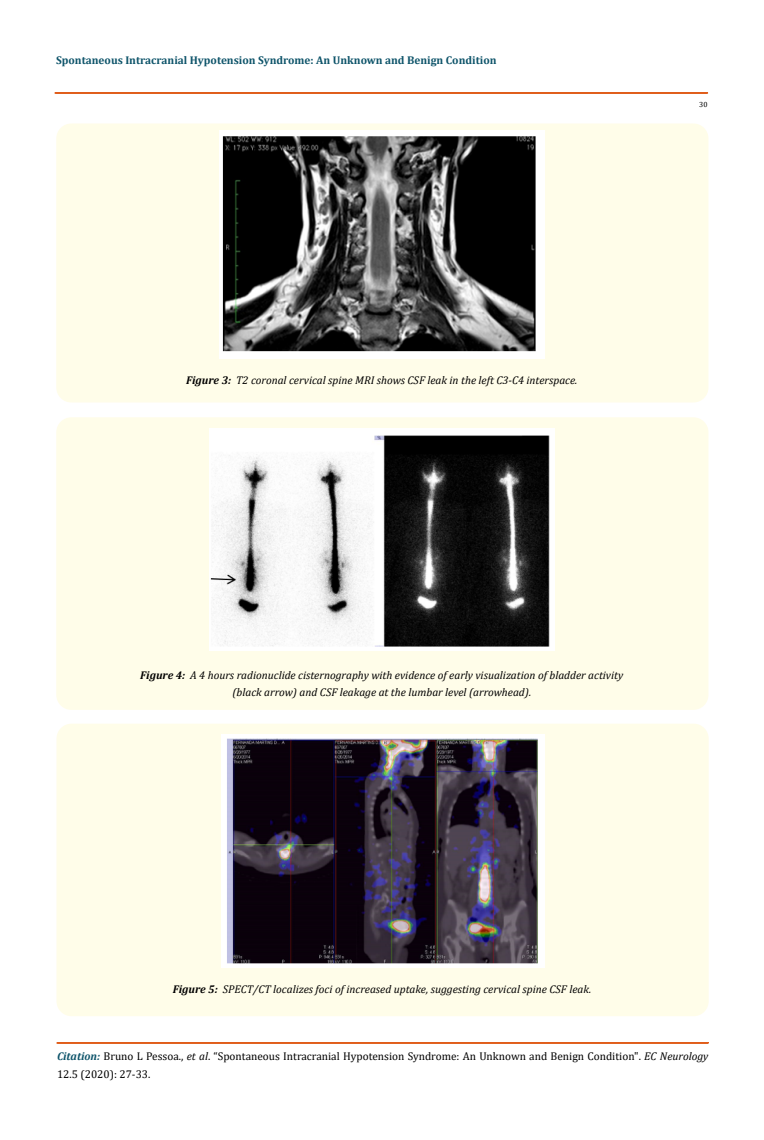
<style>
.page{position:relative;width:764px;height:1140px;background:#fff}
.page>*{position:absolute;margin:0;border:0;box-sizing:border-box;transform-origin:0 0}
.t1{font:italic 11.25px/17.5px "Cambria";color:#000;text-align:center}
.t2{font:11.25px/17.5px "Cambria";color:#000}
.t3{font:700 11.25px "Cambria";color:#0e546a}
.t4{font:7.5px "Cambria";color:#000}
.s1{font-weight:700}
.s2{font-weight:700;font-style:italic;color:#0e546a}
.s3{font-style:italic}
</style>
<div class="page">
<div style="left:55px;top:93px;width:653px;height:1px;border:1px solid #e05d1a"></div>
<div style="left:57px;top:1043px;width:651px;height:1px;border:1px solid #e05d1a"></div>
<div style="left:56px;top:123px;width:652px;height:279px;background:#fffde9;border-radius:15px"></div>
<div style="left:56px;top:417px;width:652px;height:293px;background:#fffde9;border-radius:15px"></div>
<div style="left:56px;top:724px;width:652px;height:292px;background:#fffde9;border-radius:15px"></div>
<img style="left:220px;top:130px;width:325px;height:229px">
<img style="left:209px;top:428px;width:345px;height:222px">
<img style="left:221px;top:735px;width:323px;height:232px">
<p class="t3" style="left:56px;top:53px;width:442px">Spontaneous Intracranial Hypotension Syndrome: An Unknown and Benign Condition</p>
<p class="t1" style="left:186px;top:371px;width:393px"><span class="s1">Figure 3:</span> T2 coronal cervical spine MRI shows CSF leak in the left C3-C4 interspace.</p>
<p class="t4" style="left:699px;top:100px;width:10px">30</p>
<p class="t1" style="left:140px;top:666px;width:484px"><span class="s1">Figure 4:</span> A 4 hours radionuclide cisternography with evidence of early visualization of bladder activity (black arrow) and CSF leakage at the lumbar level (arrowhead).</p>
<p class="t1" style="left:173px;top:980px;width:420px"><span class="s1">Figure 5:</span> SPECT/CT localizes foci of increased uptake, suggesting cervical spine CSF leak.</p>
<p class="t2" style="left:57px;top:1048px;width:653px"><span class="s2">Citation:</span> Bruno L Pessoa., <span class="s3">et al</span>. “Spontaneous Intracranial Hypotension Syndrome: An Unknown and Benign Condition". <span class="s3">EC Neurology<br></span>12.5 (2020): 27-33.</p>
</div>
